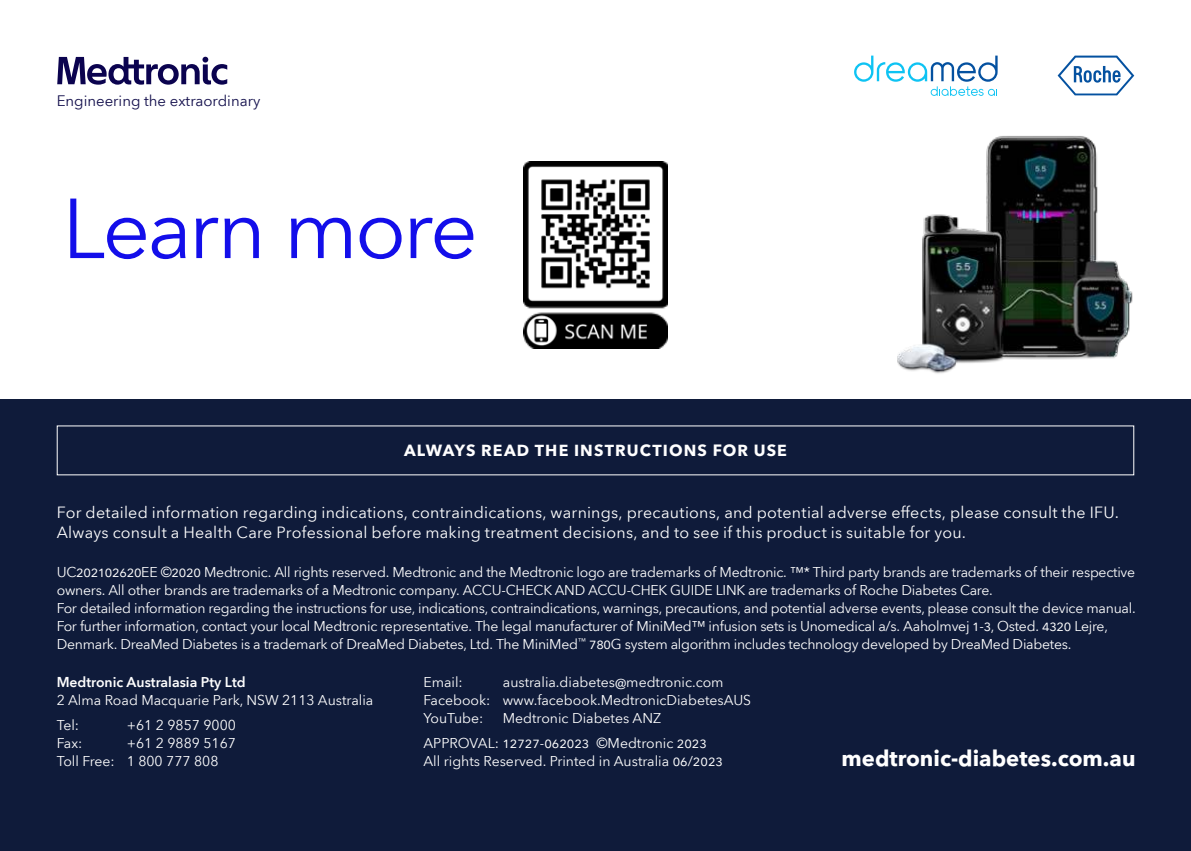
<style>
.page{position:relative;width:1191px;height:851px;background:#fff}
.page>*{position:absolute;margin:0;border:0;box-sizing:border-box;transform-origin:0 0}
.t1{font:84px "Avenir Next World";letter-spacing:-.04em;color:#130eea}
.t2{font:700 22px "Avenir Next World";color:#fff}
.t3{font:16px/20px "Avenir Next World";letter-spacing:.015em;color:#fff}
.t4{font:700 16px "Avenir Next World";letter-spacing:.07em;color:#fff}
.t5{font:15px "Avenir Next World";color:#120e4b}
.t6{font:14px/18px "Avenir Next World";letter-spacing:-.015em;color:#fff}
.t7{font:600 14px "Avenir Next World";color:#fff}
</style>
<div class="page">
<div style="left:0;top:400px;width:1191px;height:450px;background:#0f1b3a"></div>
<img style="left:897px;top:136px;width:236px;height:238px">
<img style="left:523px;top:161px;width:144px;height:187px">
<svg style="left:57px;top:57px;width:170px;height:28px"></svg>
<svg style="left:854px;top:56px;width:143px;height:40px"></svg>
<svg style="left:1057px;top:56px;width:77px;height:39px"></svg>
<p class="t5" style="left:57px;top:94px;width:205px">Engineering the extraordinary</p>
<h1 class="t1" style="left:62px;top:193px;width:417px">Learn more</h1>
<p class="t4" style="left:404px;top:441px;width:384px">ALWAYS READ THE INSTRUCTIONS FOR USE</p>
<p class="t3" style="left:57px;top:502px;width:1063px">For detailed information regarding indications, contraindications, warnings, precautions, and potential adverse effects, please consult the IFU.<br>Always consult a Health Care Professional before making treatment decisions, and to see if this product is suitable for you.</p>
<p class="t6" style="left:57px;top:563px;width:1080px">UC202102620EE ©2020 Medtronic. All rights reserved. Medtronic and the Medtronic logo are trademarks of Medtronic. ™* Third party brands are trademarks of their respective owners. All other brands are trademarks of a Medtronic company. ACCU-CHECK AND ACCU-CHEK GUIDE LINK are trademarks of Roche Diabetes Care.<br>For detailed information regarding the instructions for use, indications, contraindications, warnings, precautions, and potential adverse events, please consult the device manual.<br>For further information, contact your local Medtronic representative. The legal manufacturer of MiniMed™ infusion sets is Unomedical a/s. Aaholmvej 1-3, Osted. 4320 Lejre, Denmark. DreaMed Diabetes is a trademark of DreaMed Diabetes, Ltd. The MiniMed<sup>™</sup> 780G system algorithm includes technology developed by DreaMed Diabetes.</p>
<p class="t7" style="left:57px;top:674px;width:190px">Medtronic Australasia Pty Ltd</p>
<p class="t6" style="left:57px;top:688px;width:318px;line-height:24.8px">2 Alma Road Macquarie Park, NSW 2113 Australia<br>Tel:</p>
<p class="t6" style="left:423px;top:673px;width:329px;text-indent:79px">australia.diabetes@medtronic.com<br>Facebook: www.facebook.MedtronicDiabetesAUS<br>YouTube:</p>
<p class="t6" style="left:423px;top:673px;width:41px">Email:</p>
<p class="t6" style="left:423px;top:705px;width:285px;line-height:24.8px;text-indent:79px">Medtronic Diabetes ANZ<br>APPROVAL: 12727-062023 ©Medtronic 2023</p>
<p class="t6" style="left:423px;top:752px;width:301px">All rights Reserved. Printed in Australia 06/2023</p>
<h2 class="t2" style="left:841px;top:745px;width:295px">medtronic-diabetes.com.au</h2>
<p class="t6" style="left:127px;top:716px;width:111px">+61 2 9857 9000</p>
<p class="t6" style="left:57px;top:734px;width:181px;text-indent:70px">+61 2 9889 5167<br>Toll Free: 1 800 777 808</p>
<p class="t6" style="left:57px;top:734px;width:27px">Fax:</p>
</div>
